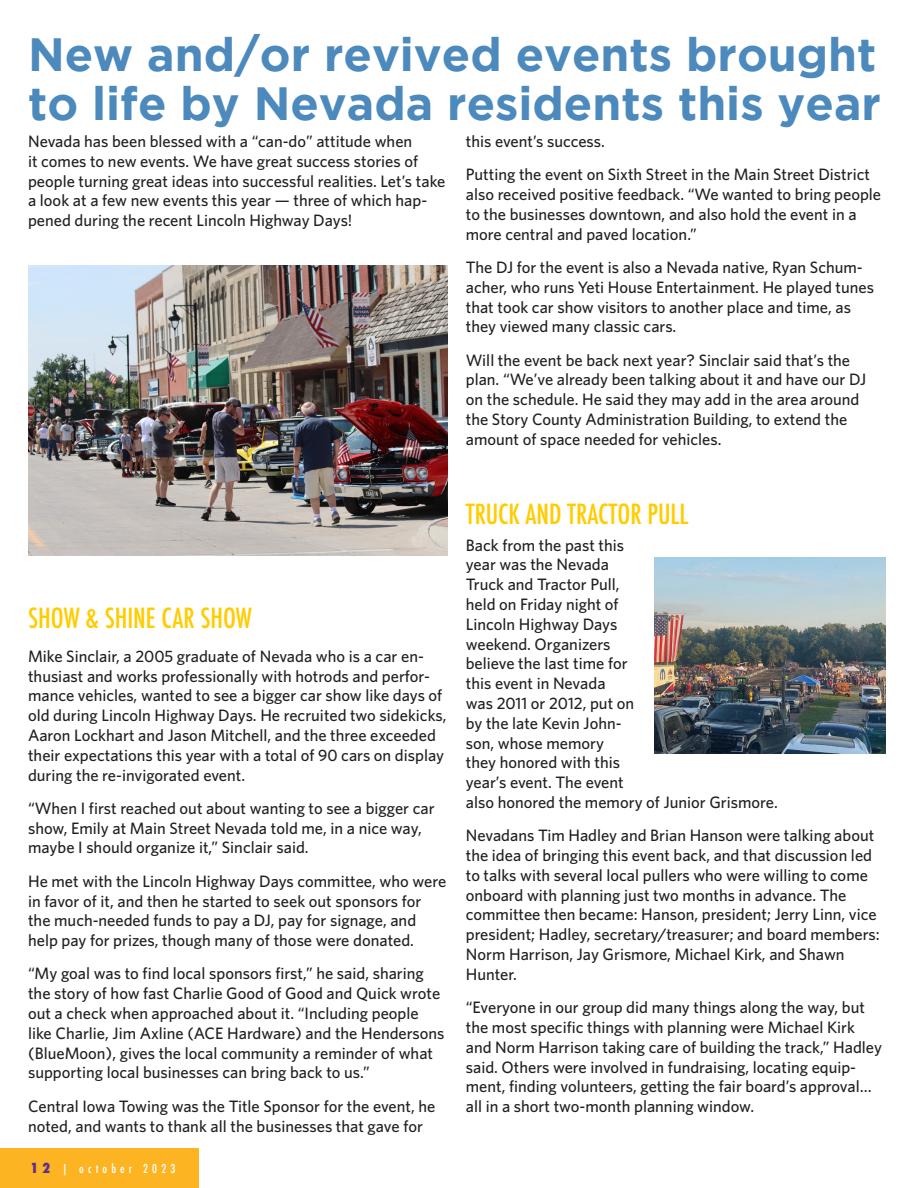
<style>
.page{position:relative;width:918px;height:1188px;background:#fff}
.page>*{position:absolute;margin:0;border:0;box-sizing:border-box;transform-origin:0 0}
.Headline{font:700 46.5px "Gotham";color:#4c89bd}
.Subhead{font:500 condensed 27px "Futura";color:#fc0}
.t1{font:500 16.5px/19.8px "Whitney";color:#231f20}
.t2{font:500 condensed 12px "Futura";letter-spacing:.35em;color:#fff}
.s1{font-weight:800;font-size:13.5px;color:#5b2e91}
</style>
<div class="page">
<div style="left:0;top:1148px;width:199px;height:40px;background:#fcb423"></div>
<img style="left:28px;top:266px;width:419px;height:289px">
<img style="left:654px;top:557px;width:232px;height:197px">
<p class="Headline" style="left:28px;top:27px;width:850px">New and/or revived events brought</p>
<p class="Headline" style="left:28px;top:77px;width:854px">to life by Nevada residents this year</p>
<p class="t1" style="left:28px;top:131px;width:419px">Nevada has been blessed with a “can-do” attitude when<br>it comes to new events. We have great success stories of people turning great ideas into successful realities. Let’s take a look at a few new events this year — three of which hap&shy;pened during the recent Lincoln Highway Days!</p>
<p class="t1" style="left:466px;top:131px;width:141px">this event’s success.</p>
<p class="t1" style="left:466px;top:164px;width:417px">Putting the event on Sixth Street in the Main Street District also received positive feedback. “We wanted to bring people to the businesses downtown, and also hold the event in a more central and paved location.”</p>
<p class="t1" style="left:466px;top:257px;width:410px">The DJ for the event is also a Nevada native, Ryan Schum&shy;acher, who runs Yeti House Entertainment. He played tunes that took car show visitors to another place and time, as they viewed many classic cars.</p>
<p class="t1" style="left:466px;top:350px;width:402px">Will the event be back next year? Sinclair said that’s the plan. “We’ve already been talking about it and have our DJ on the schedule. He said they may add in the area around the Story County Administration Building, to extend the amount of space needed for vehicles.</p>
<p class="Subhead" style="left:28px;top:601px;width:225px">SHOW &amp; SHINE CAR SHOW</p>
<p class="t1" style="left:28px;top:646px;width:420px">Mike Sinclair, a 2005 graduate of Nevada who is a car en&shy;thusiast and works professionally with hotrods and perfor&shy;mance vehicles, wanted to see a bigger car show like days of old during Lincoln Highway Days. He recruited two sidekicks, Aaron Lockhart and Jason Mitchell, and the three exceeded their expectations this year with a total of 90 cars on display during the re-invigorated event.</p>
<p class="t1" style="left:28px;top:798px;width:408px">“When I first reached out about wanting to see a bigger car show, Emily at Main Street Nevada told me, in a nice way, maybe I should organize it,” Sinclair said.</p>
<p class="t1" style="left:28px;top:871px;width:420px">He met with the Lincoln Highway Days committee, who were in favor of it, and then he started to seek out sponsors for the much-needed funds to pay a DJ, pay for signage, and help pay for prizes, though many of those were donated.</p>
<p class="t1" style="left:28px;top:963px;width:418px">“My goal was to find local sponsors first,” he said, sharing the story of how fast Charlie Good of Good and Quick wrote out a check when approached about it. “Including people like Charlie, Jim Axline (ACE Hardware) and the Hendersons (BlueMoon), gives the local community a reminder of what supporting local businesses can bring back to us.”</p>
<p class="t1" style="left:28px;top:1096px;width:409px">Central Iowa Towing was the Title Sponsor for the event, he noted, and wants to thank all the businesses that gave for</p>
<p class="t2" style="left:30px;top:1161px;width:147px"><span class="s1">12</span> | october 2023</p>
<p class="Subhead" style="left:466px;top:497px;width:224px">TRUCK AND TRACTOR PULL</p>
<p class="t1" style="left:466px;top:534px;width:314px">Back from the past this<br>year was the Nevada<br>Truck and Tractor Pull,<br>held on Friday night of<br>Lincoln Highway Days<br>weekend. Organizers<br>believe the last time for<br>this event in Nevada<br>was 2011 or 2012, put on<br>by the late Kevin John-<br>son, whose memory<br>they honored with this<br>year’s event. The event<br>also honored the memory of Junior Grismore.</p>
<p class="t1" style="left:466px;top:825px;width:415px">Nevadans Tim Hadley and Brian Hanson were talking about the idea of bringing this event back, and that discussion led to talks with several local pullers who were willing to come onboard with planning just two months in advance. The committee then became: Hanson, president; Jerry Linn, vice president; Hadley, secretary/treasurer; and board members:<br>Norm Harrison, Jay Grismore, Michael Kirk, and Shawn Hunter.</p>
<p class="t1" style="left:466px;top:997px;width:418px">“Everyone in our group did many things along the way, but the most specific things with planning were Michael Kirk and Norm Harrison taking care of building the track,” Hadley said. Others were involved in fundraising, locating equip&shy;ment, finding volunteers, getting the fair board’s approval… all in a short two-month planning window.</p>
</div>
